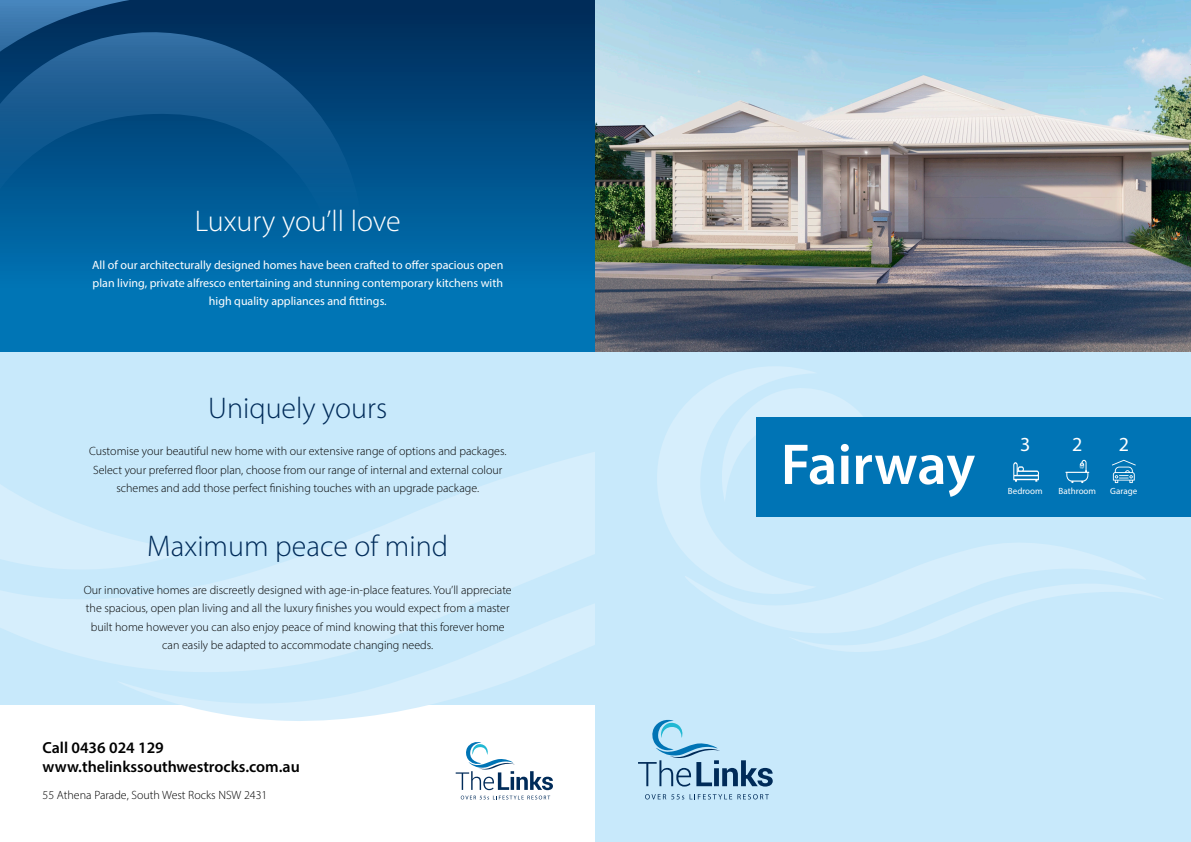
<style>
.page{position:relative;width:1191px;height:842px;background:#fff}
.page>*{position:absolute;margin:0;border:0;box-sizing:border-box;transform-origin:0 0}
.t1{font:600 58px "Myriad Pro";letter-spacing:-.005em;color:#fff}
.t2{font:300 30px "Myriad Pro";color:#002b59}
.t3{font:300 30px "Myriad Pro";color:#fff}
.t4{font:20px "Myriad Pro";color:#fff}
.t5{font:600 16px/19.6px "Myriad Pro";color:#000}
.t6{font:300 12px/18.4px "Myriad Pro";color:#000;text-align:center}
.t7{font:12px/18.4px "Myriad Pro";color:#fff;text-align:center}
.t8{font:9px "Myriad Pro";color:#fff}
</style>
<div class="page">
<div style="left:0;top:0;width:609px;height:704px;background:#c8e9fb"></div>
<svg style="left:0;top:452px;width:595px;height:212px"></svg>
<svg style="left:117px;top:540px;width:478px;height:181px;fill:#d6eefc"></svg>
<div style="left:595px;top:0;width:596px;height:842px;background:#c8e9fb"></div>
<div style="left:0;top:0;width:595px;height:352px;background:linear-gradient(to bottom,#002a58,#007fc2)"></div>
<svg style="left:194px;top:19px;width:187px;height:312px;background:#045992"></svg>
<svg style="left:0;top:0;width:194px;height:352px;background:#095f98"></svg>
<svg style="left:818px;top:390px;width:45px;height:27px"></svg>
<svg style="left:657px;top:367px;width:161px;height:184px;fill:#d2ecfb"></svg>
<svg style="left:683px;top:529px;width:463px;height:101px"></svg>
<svg style="left:788px;top:582px;width:374px;height:70px"></svg>
<svg style="left:638px;top:719px;width:134px;height:67px"></svg>
<svg style="left:645px;top:794px;width:124px;height:5px"></svg>
<svg style="left:456px;top:742px;width:97px;height:48px"></svg>
<svg style="left:461px;top:796px;width:89px;height:3px"></svg>
<div style="left:756px;top:417px;width:435px;height:99px;background:#0074b5"></div>
<svg style="left:1013px;top:462px;width:26px;height:20px"></svg>
<svg style="left:1065px;top:460px;width:24px;height:23px"></svg>
<svg style="left:1112px;top:460px;width:23px;height:23px"></svg>
<img style="left:595px;top:0;width:596px;height:352px">
<h2 class="t3" style="left:195px;top:203px;width:207px">Luxury you’ll love</h2>
<p class="t7" style="left:92px;top:255px;width:412px">All of our architecturally designed homes have been crafted to offer spacious open plan living, private alfresco entertaining and stunning contemporary kitchens with high quality appliances and fittings.</p>
<h2 class="t2" style="left:208px;top:390px;width:180px">Uniquely yours</h2>
<p class="t6" style="left:89px;top:442px;width:419px">Customise your beautiful new home with our extensive range of options and packages.<br>Select your preferred floor plan, choose from our range of internal and external colour schemes and add those perfect finishing touches with an upgrade package.</p>
<h2 class="t2" style="left:147px;top:528px;width:302px">Maximum peace of mind</h2>
<p class="t6" style="left:84px;top:580px;width:429px">Our innovative homes are discreetly designed with age-in-place features. You’ll appreciate the spacious, open plan living and all the luxury finishes you would expect from a master built home however you can also enjoy peace of mind knowing that this forever home can easily be adapted to accommodate changing needs.</p>
<h3 class="t5" style="left:43px;top:737px;width:259px">Call 0436 024 129 www.thelinkssouthwestrocks.com.au</h3>
<p class="t6" style="left:43px;top:786px;width:226px">55 Athena Parade, South West Rocks NSW 2431</p>
<h1 class="t1" style="left:781px;top:428px;width:196px">Fairway</h1>
<h3 class="t4" style="left:1020px;top:432px;width:12px">3</h3>
<h3 class="t4" style="left:1072px;top:432px;width:12px">2</h3>
<h3 class="t4" style="left:1118px;top:432px;width:12px">2</h3>
<p class="t8" style="left:1008px;top:486px;width:36px">Bedroom</p>
<p class="t8" style="left:1058px;top:486px;width:39px">Bathroom</p>
<p class="t8" style="left:1110px;top:486px;width:28px">Garage</p>
</div>
